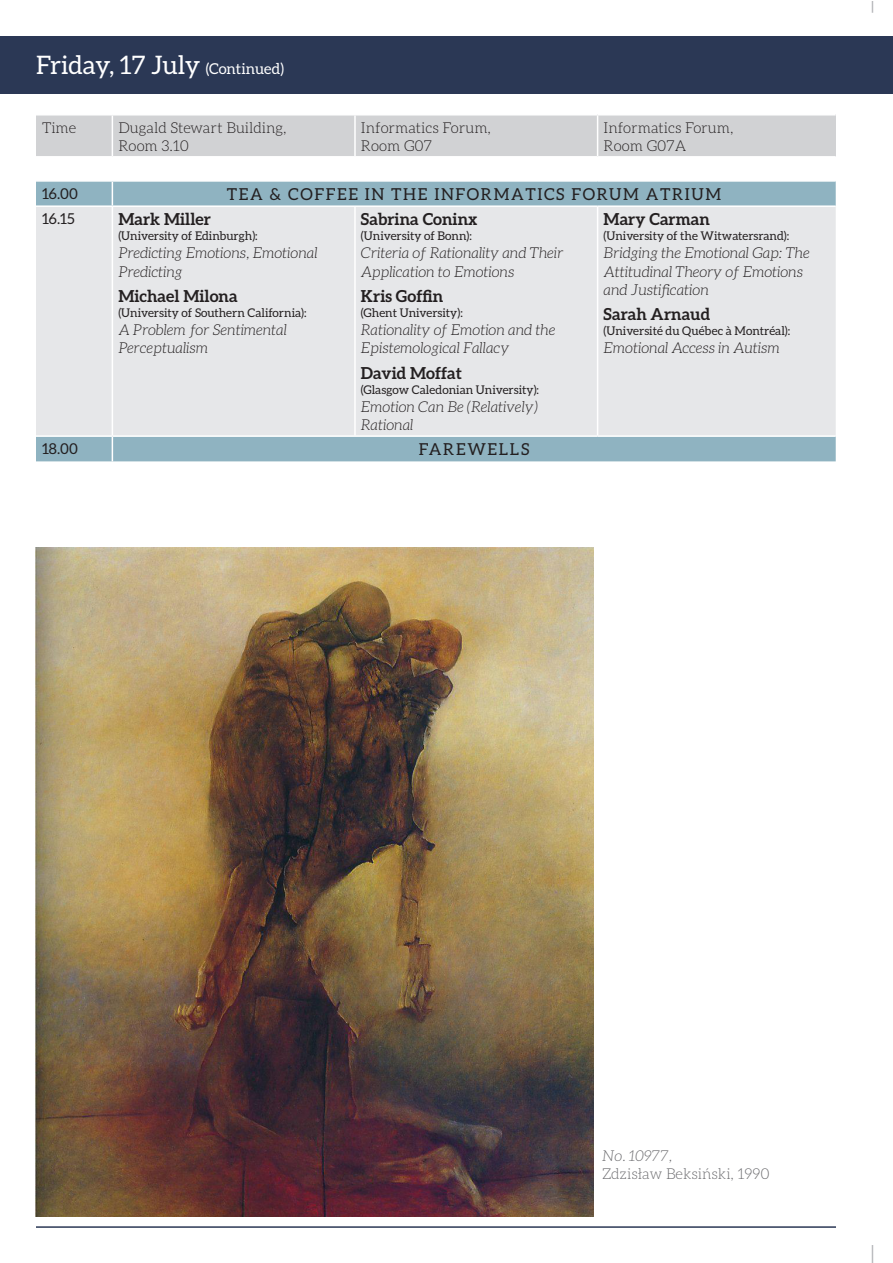
<style>
.page{position:relative;width:893px;height:1263px;background:#fff}
.page>*{position:absolute;margin:0;border:0;box-sizing:border-box;transform-origin:0 0}
.t1{font:25.5px "Aleo";color:#fff}
.t2{font:700 16.5px "Aleo";color:#231f20}
.t3{font:16.5px "Aleo";letter-spacing:.1em;color:#231f20}
.t4{font:italic 300 15px/18px "Aleo";color:#231f20}
.t5{font:300 15px/18px "Aleo";color:#231f20}
.t6{font:300 15px "Aleo";color:#6b6b6e}
.t7{font:15px "Aleo";color:#231f20}
.t8{font:italic 300 15px "Aleo";color:#6b6b6e}
.t9{font:12px "Aleo";color:#231f20}
.s1{font-size:15px}
</style>
<div class="page">
<div style="left:0;top:36px;width:892px;height:58px;background:#2b3855"></div>
<hr style="left:36px;top:1226px;width:800px;height:2px;background:#2b3855">
<svg style="left:872px;top:1px;width:1px;height:12px"></svg>
<svg style="left:872px;top:1245px;width:1px;height:18px"></svg>
<div style="left:36px;top:437px;width:800px;height:24px;background:#8fb3c1"></div>
<div style="left:36px;top:207px;width:800px;height:228px;background:#e6e7e9"></div>
<svg style="left:36px;top:115px;width:800px;height:90px"></svg>
<hr style="left:355px;top:180px;width:243px;height:2px;background:#fff">
<hr style="left:598px;top:180px;width:238px;height:2px;background:#fff">
<hr style="left:112px;top:207px;width:1px;height:228px;background:#fff">
<hr style="left:354px;top:207px;width:2px;height:228px;background:#fff">
<hr style="left:597px;top:207px;width:1px;height:228px;background:#fff">
<svg style="left:112px;top:437px;width:1px;height:24px"></svg>
<img style="left:36px;top:548px;width:557px;height:668px">
<h1 class="t1" style="left:36px;top:50px;width:250px">Friday, 17 July <span class="s1">(Continued)</span></h1>
<p class="t5" style="left:42px;top:119px;width:36px">Time</p>
<p class="t5" style="left:118px;top:119px;width:170px">Dugald Stewart Building,<br>Room 3.10</p>
<p class="t5" style="left:361px;top:119px;width:132px">Informatics Forum,<br>Room G07</p>
<p class="t5" style="left:604px;top:119px;width:132px">Informatics Forum,<br>Room G07A</p>
<p class="t7" style="left:42px;top:185px;width:37px">16.00</p>
<p class="t3" style="left:227px;top:185px;width:496px">TEA &amp; COFFEE IN THE INFORMATICS FORUM ATRIUM</p>
<p class="t7" style="left:42px;top:210px;width:34px">16.15</p>
<p class="t2" style="left:118px;top:210px;width:94px">Mark Miller</p>
<p class="t9" style="left:118px;top:229px;width:141px">(University of Edinburgh):</p>
<p class="t4" style="left:118px;top:244px;width:201px">Predicting Emotions, Emotional<br>Predicting</p>
<p class="t2" style="left:118px;top:287px;width:121px">Michael Milona</p>
<p class="t9" style="left:118px;top:306px;width:190px">(University of Southern California):</p>
<p class="t4" style="left:118px;top:321px;width:170px">A Problem for Sentimental<br>Perceptualism</p>
<p class="t2" style="left:361px;top:210px;width:118px">Sabrina Coninx</p>
<p class="t9" style="left:361px;top:229px;width:112px">(University of Bonn):</p>
<p class="t4" style="left:361px;top:244px;width:204px">Criteria of Rationality and Their<br>Application to Emotions</p>
<p class="t2" style="left:361px;top:287px;width:84px">Kris Goffin</p>
<p class="t9" style="left:361px;top:306px;width:103px">(Ghent University):</p>
<p class="t4" style="left:361px;top:321px;width:196px">Rationality of Emotion and the<br>Epistemological Fallacy</p>
<p class="t2" style="left:361px;top:364px;width:102px">David Moffat</p>
<p class="t9" style="left:361px;top:383px;width:180px">(Glasgow Caledonian University):</p>
<p class="t4" style="left:361px;top:398px;width:178px">Emotion Can Be (Relatively)<br>Rational</p>
<p class="t2" style="left:604px;top:210px;width:108px">Mary Carman</p>
<p class="t9" style="left:604px;top:229px;width:187px">(University of the Witwatersrand):</p>
<p class="t4" style="left:604px;top:244px;width:208px">Bridging the Emotional Gap: The<br>Attitudinal Theory of Emotions and Justification</p>
<p class="t2" style="left:604px;top:305px;width:108px">Sarah Arnaud</p>
<p class="t9" style="left:604px;top:324px;width:188px">(Université du Québec à Montréal):</p>
<p class="t4" style="left:604px;top:339px;width:178px">Emotional Access in Autism</p>
<p class="t7" style="left:42px;top:440px;width:37px">18.00</p>
<p class="t3" style="left:419px;top:440px;width:112px">FAREWELLS</p>
<p class="t8" style="left:602px;top:1147px;width:71px">No. 10977,</p>
<p class="t6" style="left:602px;top:1165px;width:169px">Zdzisław Beksiński, 1990</p>
</div>
